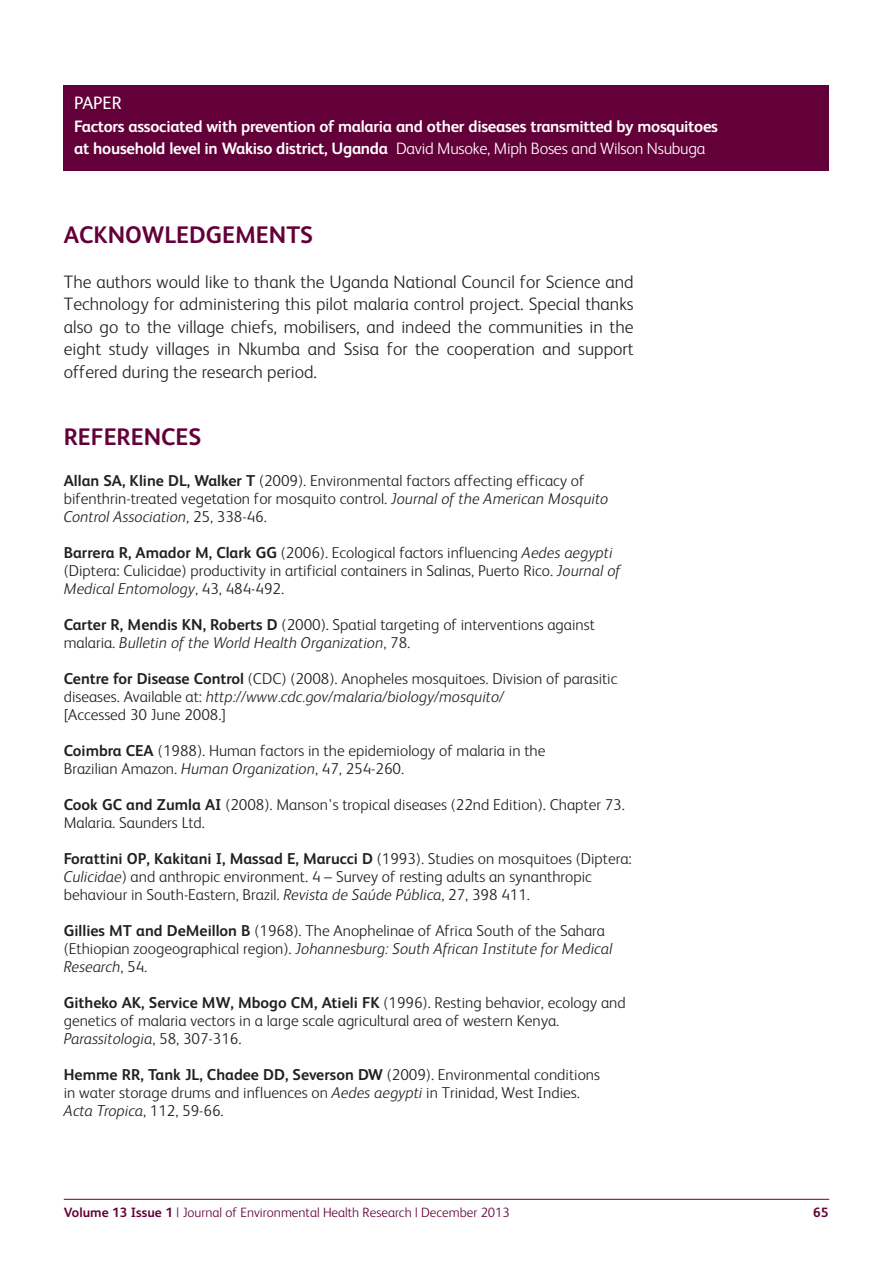
<style>
.page{position:relative;width:893px;height:1263px;background:#fff}
.page>*{position:absolute;margin:0;border:0;box-sizing:border-box;transform-origin:0 0}
.t1{font:700 24px "FS Albert";color:#640039}
.t2{font:300 18px/22.5px "FS Albert";color:#212125;text-align:justify}
.t3{font:18px "FS Albert";color:#fff}
.t4{font:700 16.5px/22.5px "FS Albert";letter-spacing:-.015em;color:#fff}
.t5{font:300 15.75px/18px "FS Albert";color:#212125}
.t6{font:300 13.5px "FS Albert";color:#640039}
.t7{font:700 13.5px "FS Albert";color:#640039}
.s1{font-weight:300}
.s2{font-weight:700}
.s3{font-style:italic}
</style>
<div class="page">
<hr style="left:64px;top:1199px;width:765px;height:1px;background:#640039">
<div style="left:64px;top:85px;width:765px;height:85px;background:#640039"></div>
<p class="t3" style="left:74px;top:97px;width:49px">PAPER</p>
<p class="t4" style="left:74px;top:116px;width:645px">Factors associated with prevention of malaria and other diseases transmitted by mosquitoes at household level in Wakiso district, Uganda <span class="s1">David Musoke, Miph Boses and Wilson Nsubuga</span></p>
<h1 class="t1" style="left:64px;top:226px;width:251px">ACKNOWLEDGEMENTS</h1>
<p class="t2" style="left:64px;top:272px;width:571px">The authors would like to thank the Uganda National Council for Science and Technology for administering this pilot malaria control project. Special thanks also go to the village chiefs, mobilisers, and indeed the communities in the eight study villages in Nkumba and Ssisa for the cooperation and support offered during the research period.</p>
<h1 class="t1" style="left:64px;top:428px;width:139px">REFERENCES</h1>
<p class="t5" style="left:64px;top:473px;width:546px"><span class="s2">Allan SA, Kline DL, Walker T</span> (2009). Environmental factors affecting efficacy of bifenthrin-treated vegetation for mosquito control. <span class="s3">Journal of the American Mosquito<br>Control Association</span>, 25, 338-46.</p>
<p class="t5" style="left:64px;top:545px;width:558px"><span class="s2">Barrera R, Amador M, Clark GG</span> (2006). Ecological factors influencing <span class="s3">Aedes aegypti </span>(Diptera: Culicidae) productivity in artificial containers in Salinas, Puerto Rico. <span class="s3">Journal of<br>Medical Entomology</span>, 43, 484-492.</p>
<p class="t5" style="left:64px;top:617px;width:533px"><span class="s2">Carter R, Mendis KN, Roberts D</span> (2000). Spatial targeting of interventions against malaria. <span class="s3">Bulletin of the World Health Organization</span>, 78.</p>
<p class="t5" style="left:64px;top:671px;width:555px"><span class="s2">Centre for Disease Control</span> (CDC) (2008). Anopheles mosquitoes. Division of parasitic diseases. Available at: <span class="s3">http://www.cdc.gov/malaria/biology/mosquito/<br></span>[Accessed 30 June 2008.]</p>
<p class="t5" style="left:64px;top:743px;width:483px"><span class="s2">Coimbra CEA</span> (1988). Human factors in the epidemiology of malaria in the<br>Brazilian Amazon. <span class="s3">Human Organization</span>, 47, 254-260.</p>
<p class="t5" style="left:64px;top:797px;width:563px"><span class="s2">Cook GC and Zumla AI</span> (2008). Manson's tropical diseases (22nd Edition). Chapter 73.<br>Malaria. Saunders Ltd.</p>
<p class="t5" style="left:64px;top:851px;width:569px"><span class="s2">Forattini OP, Kakitani I, Massad E, Marucci D</span> (1993). Studies on mosquitoes (Diptera:<br><span class="s3">Culicidae</span>) and anthropic environment. 4 – Survey of resting adults an synanthropic behaviour in South-Eastern, Brazil. <span class="s3">Revista de Saúde Pública</span>, 27, 398 411.</p>
<p class="t5" style="left:64px;top:923px;width:550px"><span class="s2">Gillies MT and DeMeillon B</span> (1968). The Anophelinae of Africa South of the Sahara (Ethiopian zoogeographical region). <span class="s3">Johannesburg: South African Institute for Medical<br>Research</span>, 54.</p>
<p class="t5" style="left:64px;top:995px;width:563px"><span class="s2">Githeko AK, Service MW, Mbogo CM, Atieli FK</span> (1996). Resting behavior, ecology and genetics of malaria vectors in a large scale agricultural area of western Kenya.<br><span class="s3">Parassitologia</span>, 58, 307-316.</p>
<p class="t5" style="left:64px;top:1067px;width:538px"><span class="s2">Hemme RR, Tank JL, Chadee DD, Severson DW</span> (2009). Environmental conditions in water storage drums and influences on <span class="s3">Aedes aegypti</span> in Trinidad, West Indies.<br><span class="s3">Acta Tropica</span>, 112, 59-66.</p>
<p class="t6" style="left:64px;top:1208px;width:448px"><span class="s2">Volume 13 Issue 1</span> | Journal of Environmental Health Research | December 2013</p>
<p class="t7" style="left:813px;top:1208px;width:17px">65</p>
</div>
